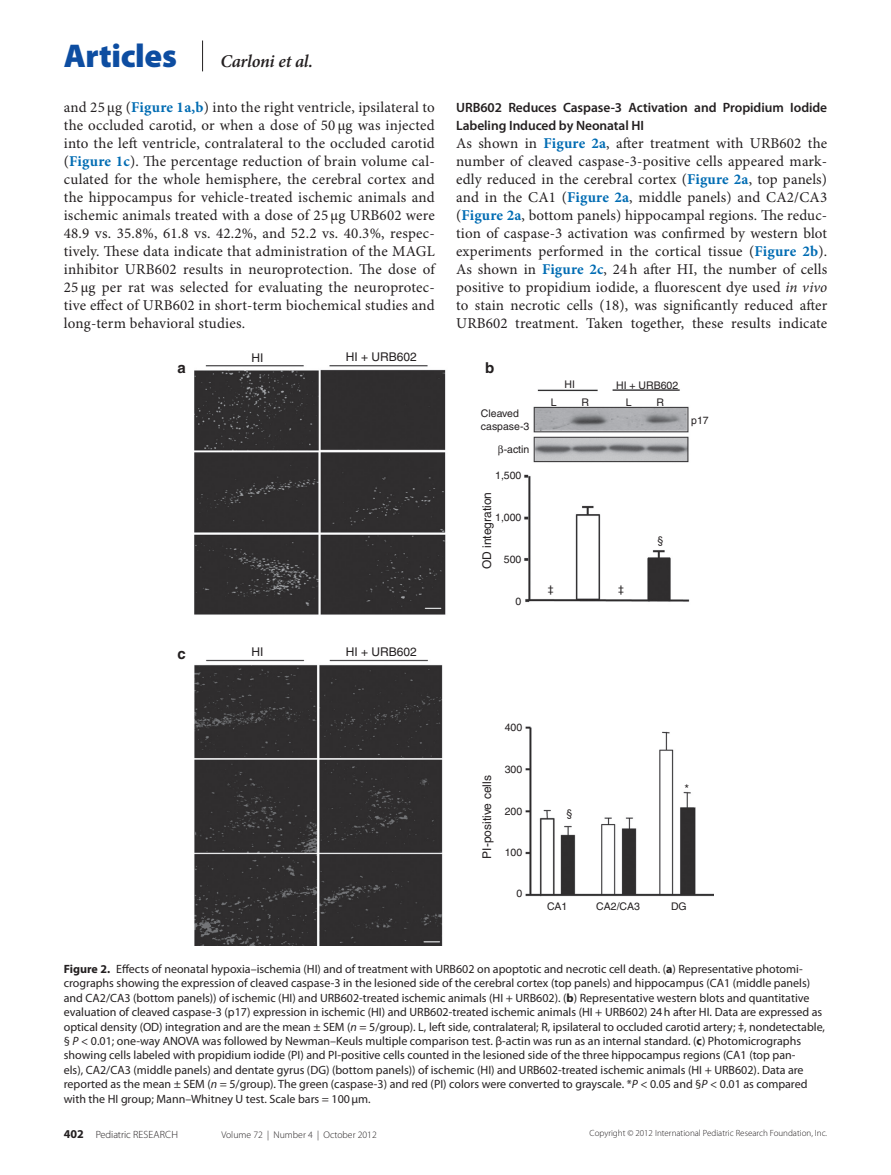
<style>
.page{position:relative;width:891px;height:1175px;background:#fff}
.page>*{position:absolute;margin:0;border:0;box-sizing:border-box;transform-origin:0 0}
.t1{font:900 33px "Myriad Pro";letter-spacing:-.01em;color:#0d4da1}
.t2{font:italic 600 18px "Minion Pro";letter-spacing:-.015em;color:#231f20}
.t3{font:15px/18px "Minion Pro";letter-spacing:.01em;color:#231f20;text-align:justify}
.t4{font:700 15px "Helvetica";color:#231f20}
.t5{font:600 13.5px/18px "Myriad Pro";letter-spacing:-.005em;color:#231f20}
.t6{font:12px/14.4px "Myriad Pro";color:#231f20}
.t7{font:12px "Helvetica";color:#231f20}
.t8{font:10.5px/12.6px "Helvetica";color:#231f20}
.t9{font:300 10.5px "Myriad Pro";letter-spacing:.01em;color:#231f20}
.t10{font:300 9.75px "Myriad Pro";color:#231f20}
.t11{font:300 9px "Myriad Pro";color:#231f20}
.s1{font-weight:700;color:#006cb3}
.s2{font-style:italic}
.s3{font-weight:700}
.s4{font-weight:700;font-size:12px}
</style>
<div class="page">
<hr style="left:202px;top:40px;width:1px;height:31px;background:#231f20">
<img style="left:195px;top:365px;width:518px;height:581px">
<svg style="left:499px;top:445px;width:4px;height:10px"></svg>
<h1 class="t1" style="left:64px;top:38px;width:115px">Articles</h1>
<h2 class="t2" style="left:220px;top:51px;width:94px">Carloni et al.</h2>
<p class="t3" style="left:64px;top:98px;width:373px">and 25 µg (<span class="s1">Figure 1a,b</span>) into the right ventricle, ipsilateral to the occluded carotid, or when a dose of 50 µg was injected into the left ventricle, contralateral to the occluded carotid (<span class="s1">Figure 1c</span>). The percentage reduction of brain volume cal&shy;culated for the whole hemisphere, the cerebral cortex and the hippocampus for vehicle-treated ischemic animals and ischemic animals treated with a dose of 25 µg URB602 were 48.9 vs. 35.8%, 61.8 vs. 42.2%, and 52.2 vs. 40.3%, respec&shy;tively. These data indicate that administration of the MAGL inhibitor URB602 results in neuroprotection. The dose of 25 µg per rat was selected for evaluating the neuroprotec&shy;tive effect of URB602 in short-term biochemical studies and long-term behavioral studies.</p>
<p class="t5" style="left:456px;top:98px;width:373px">URB602 Reduces Caspase-3 Activation and Propidium Iodide<br>Labeling Induced by Neonatal HI</p>
<p class="t3" style="left:456px;top:134px;width:373px">As shown in <span class="s1">Figure 2a</span>, after treatment with URB602 the number of cleaved caspase-3-positive cells appeared mark&shy;edly reduced in the cerebral cortex (<span class="s1">Figure 2a</span>, top panels) and in the CA1 (<span class="s1">Figure 2a</span>, middle panels) and CA2/CA3 (<span class="s1">Figure 2a</span>, bottom panels) hippocampal regions. The reduc&shy;tion of caspase-3 activation was confirmed by western blot experiments performed in the cortical tissue (<span class="s1">Figure 2b</span>).<br>As shown in <span class="s1">Figure 2c</span>, 24 h after HI, the number of cells positive to propidium iodide, a fluorescent dye used <span class="s2">in vivo </span>to stain necrotic cells (18), was significantly reduced after URB602 treatment. Taken together, these results indicate</p>
<p class="t4" style="left:178px;top:358px;width:10px">a</p>
<p class="t4" style="left:178px;top:644px;width:10px">c</p>
<p class="t7" style="left:252px;top:350px;width:13px">HI</p>
<p class="t7" style="left:346px;top:350px;width:73px">HI + URB602</p>
<p class="t7" style="left:252px;top:645px;width:13px">HI</p>
<p class="t7" style="left:346px;top:645px;width:73px">HI + URB602</p>
<p class="t4" style="left:485px;top:358px;width:11px">b</p>
<p class="t8" style="left:481px;top:407px;width:50px">Cleaved caspase-3</p>
<p class="t8" style="left:495px;top:469px;width:28px">1,500</p>
<p class="t8" style="left:495px;top:511px;width:28px">1,000</p>
<p class="t8" style="left:504px;top:443px;width:27px">-actin</p>
<p class="t7" style="left:480px;top:569px;width:79px;rotate:-90deg">OD integration</p>
<p class="t8" style="left:504px;top:553px;width:19px">500</p>
<p class="t8" style="left:516px;top:594px;width:7px">0</p>
<p class="t8" style="left:565px;top:378px;width:12px">HI</p>
<p class="t8" style="left:616px;top:379px;width:64px">HI + URB602</p>
<p class="t8" style="left:551px;top:396px;width:7px">L</p>
<p class="t8" style="left:582px;top:396px;width:9px">R</p>
<p class="t8" style="left:626px;top:396px;width:7px">L</p>
<p class="t8" style="left:657px;top:396px;width:9px">R</p>
<p class="t8" style="left:691px;top:414px;width:19px">p17</p>
<p class="t8" style="left:548px;top:583px;width:7px">‡</p>
<p class="t8" style="left:618px;top:583px;width:7px">‡</p>
<p class="t8" style="left:657px;top:534px;width:7px">§</p>
<p class="t7" style="left:480px;top:858px;width:85px;rotate:-90deg">PI-positive cells</p>
<p class="t8" style="left:505px;top:721px;width:19px">400</p>
<p class="t8" style="left:505px;top:763px;width:19px">300</p>
<p class="t8" style="left:505px;top:804px;width:19px">200</p>
<p class="t8" style="left:505px;top:846px;width:19px">100</p>
<p class="t8" style="left:516px;top:887px;width:7px">0</p>
<p class="t8" style="left:566px;top:806px;width:7px">§</p>
<p class="t7" style="left:685px;top:781px;width:6px">*</p>
<p class="t8" style="left:547px;top:899px;width:22px">CA1</p>
<p class="t8" style="left:596px;top:899px;width:45px">CA2/CA3</p>
<p class="t8" style="left:671px;top:899px;width:17px">DG</p>
<p class="t6" style="left:64px;top:961px;width:763px"><span class="s3">Figure 2.</span> Effects of neonatal hypoxia–ischemia (HI) and of treatment with URB602 on apoptotic and necrotic cell death. (<span class="s3">a</span>) Representative photomi&shy;crographs showing the expression of cleaved caspase-3 in the lesioned side of the cerebral cortex (top panels) and hippocampus (CA1 (middle panels) and CA2/CA3 (bottom panels)) of ischemic (HI) and URB602-treated ischemic animals (HI + URB602). (<span class="s3">b</span>) Representative western blots and quantitative evaluation of cleaved caspase-3 (p17) expression in ischemic (HI) and URB602-treated ischemic animals (HI + URB602) 24h after HI. Data are expressed as optical density (OD) integration and are the mean ± SEM (<span class="s2">n</span> = 5/group). L, left side, contralateral; R, ipsilateral to occluded carotid artery; ‡, nondetectable, § <span class="s2">P</span> &lt; 0.01; one-way ANOVA was followed by Newman–Keuls multiple comparison test. β-actin was run as an internal standard. (<span class="s3">c</span>) Photomicrographs showing cells labeled with propidium iodide (PI) and PI-positive cells counted in the lesioned side of the three hippocampus regions (CA1 (top pan-<br>els), CA2/CA3 (middle panels) and dentate gyrus (DG) (bottom panels)) of ischemic (HI) and URB602-treated ischemic animals (HI + URB602). Data are reported as the mean ± SEM (<span class="s2">n</span> = 5/group). The green (caspase-3) and red (PI) colors were converted to grayscale. *<span class="s2">P</span> &lt; 0.05 and §<span class="s2">P</span> &lt; 0.01 as compared with the HI group; Mann–Whitney U test. Scale bars = 100µm.</p>
<p class="t9" style="left:64px;top:1129px;width:116px"><span class="s4">402</span> Pediatric Research</p>
<p class="t10" style="left:221px;top:1129px;width:157px">Volume 72 | Number 4 | October 2012</p>
<p class="t11" style="left:590px;top:1128px;width:239px">Copyright © 2012 International Pediatric Research Foundation, Inc.</p>
</div>
